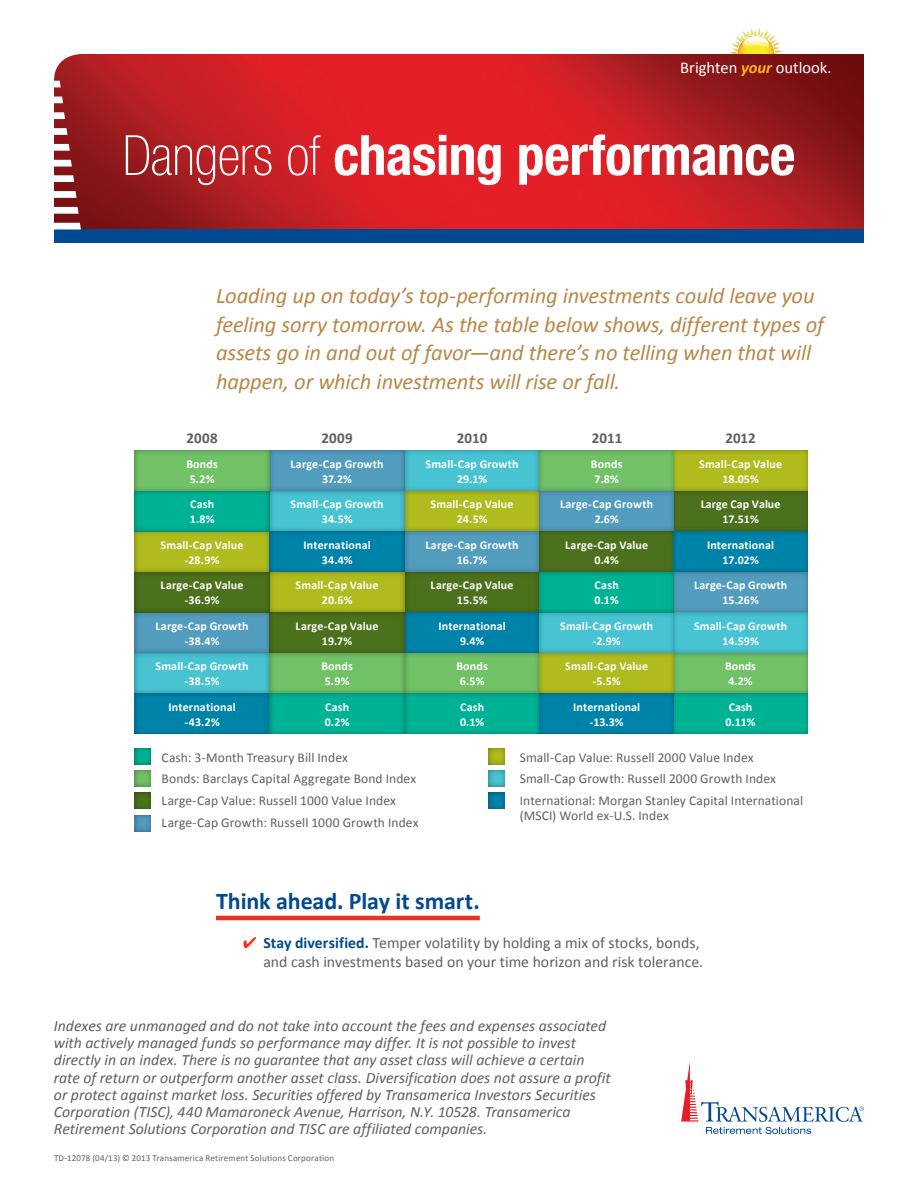
<style>
.page{position:relative;width:918px;height:1188px;background:#fff}
.page>*{position:absolute;margin:0;border:0;box-sizing:border-box;transform-origin:0 0}
.t1{font:700 condensed 55.5px "Helvetica Neue LT Std";letter-spacing:-.01em;color:#fff}
.t2{font:700 24px "Calibri";letter-spacing:-.005em;color:#014990}
.t3{font:italic 22.5px/28.5px "Calibri";letter-spacing:-.01em;color:#b98747}
.t4{font:16.5px "Calibri";color:#fff}
.t5{font:italic 15.75px/17.2px "Calibri";color:#5f5f62}
.t6{font:15.75px/18.8px "Calibri";color:#5f5f62;text-align:right}
.t7{font:700 15px "Calibri";letter-spacing:.005em;color:#5f5f62}
.t8{font:13.5px/21.8px "Calibri";letter-spacing:.005em;color:#5f5f62}
.t9{font:700 12px/15px "Calibri";letter-spacing:.015em;color:#fff;text-align:center}
.t10{font:9px "Calibri";letter-spacing:.02em;color:#5f5f62}
.s1{font-weight:700;font-style:italic;color:#fcb814}
.s2{font-weight:100}
.s3{color:#ef3122}
.s4{font-weight:700;color:#014990}
</style>
<div class="page">
<div style="left:672px;top:490px;width:138px;height:43px;background:#4b711c"></div>
<div style="left:133px;top:652px;width:138px;height:43px;background:#47c3d2"></div>
<div style="left:268px;top:490px;width:138px;height:43px;background:#47c3d2"></div>
<div style="left:403px;top:449px;width:138px;height:44px;background:#231f20;opacity:.41"></div>
<div style="left:133px;top:530px;width:138px;height:44px;background:#b0bb1d"></div>
<div style="left:268px;top:571px;width:138px;height:43px;background:#b0bb1d"></div>
<div style="left:403px;top:490px;width:138px;height:43px;background:#231f20;opacity:.41"></div>
<div style="left:672px;top:571px;width:138px;height:43px;background:#529cbe"></div>
<div style="left:133px;top:611px;width:138px;height:44px;background:#231f20;opacity:.41"></div>
<div style="left:268px;top:449px;width:138px;height:44px;background:#231f20;opacity:.41"></div>
<div style="left:403px;top:530px;width:138px;height:44px;background:#231f20;opacity:.41"></div>
<div style="left:133px;top:571px;width:138px;height:43px;background:#231f20;opacity:.41"></div>
<div style="left:268px;top:611px;width:138px;height:44px;background:#4b711c"></div>
<div style="left:403px;top:571px;width:138px;height:43px;background:#4b711c"></div>
<div style="left:672px;top:652px;width:138px;height:43px;background:#71c167"></div>
<div style="left:133px;top:692px;width:138px;height:44px;background:#231f20;opacity:.41"></div>
<div style="left:268px;top:530px;width:138px;height:44px;background:#231f20;opacity:.41"></div>
<div style="left:403px;top:611px;width:138px;height:44px;background:#231f20;opacity:.41"></div>
<div style="left:672px;top:692px;width:138px;height:44px;background:#231f20;opacity:.41"></div>
<div style="left:133px;top:449px;width:138px;height:44px;background:#231f20;opacity:.41"></div>
<div style="left:268px;top:652px;width:138px;height:43px;background:#231f20;opacity:.41"></div>
<div style="left:403px;top:652px;width:138px;height:43px;background:#231f20;opacity:.41"></div>
<div style="left:133px;top:490px;width:138px;height:43px;background:#231f20;opacity:.41"></div>
<div style="left:268px;top:692px;width:138px;height:44px;background:#231f20;opacity:.41"></div>
<div style="left:403px;top:692px;width:138px;height:44px;background:#231f20;opacity:.41"></div>
<div style="left:538px;top:611px;width:138px;height:44px;background:#231f20;opacity:.41"></div>
<div style="left:672px;top:611px;width:138px;height:44px;background:#231f20;opacity:.41"></div>
<div style="left:538px;top:652px;width:138px;height:43px;background:#231f20;opacity:.41"></div>
<div style="left:672px;top:449px;width:138px;height:44px;background:#231f20;opacity:.41"></div>
<div style="left:538px;top:490px;width:138px;height:43px;background:#231f20;opacity:.41"></div>
<div style="left:538px;top:530px;width:138px;height:44px;background:#4b711c"></div>
<div style="left:538px;top:692px;width:138px;height:44px;background:#231f20;opacity:.41"></div>
<div style="left:672px;top:530px;width:138px;height:44px;background:#231f20;opacity:.41"></div>
<div style="left:538px;top:449px;width:138px;height:44px;background:#231f20;opacity:.41"></div>
<div style="left:538px;top:571px;width:138px;height:43px;background:#231f20;opacity:.41"></div>
<div style="left:133px;top:746px;width:20px;height:20px;background:#231f20;opacity:.41"></div>
<div style="left:487px;top:746px;width:20px;height:20px;background:#231f20;opacity:.41"></div>
<div style="left:133px;top:768px;width:20px;height:20px;background:#231f20;opacity:.41"></div>
<div style="left:487px;top:768px;width:20px;height:20px;background:#231f20;opacity:.41"></div>
<div style="left:133px;top:791px;width:20px;height:19px;background:#231f20;opacity:.41"></div>
<div style="left:487px;top:791px;width:20px;height:19px;background:#231f20;opacity:.41"></div>
<div style="left:133px;top:813px;width:20px;height:19px;background:#231f20;opacity:.41"></div>
<img style="left:54px;top:54px;width:810px;height:176px">
<svg style="left:730px;top:28px;width:52px;height:27px"></svg>
<div style="left:54px;top:230px;width:810px;height:13px;background:#014990"></div>
<svg style="left:54px;top:81px;width:27px;height:148px"></svg>
<hr style="left:216px;top:916px;width:264px;height:4px;background:#ef3122">
<svg style="left:681px;top:1062px;width:183px;height:72px"></svg>
<h3 class="t4" style="left:680px;top:57px;width:153px">Brighten <span class="s1">your</span> outlook.</h3>
<h1 class="t1" style="left:122px;top:122px;width:675px"><span class="s2">Dangers of</span> chasing performance</h1>
<p class="t3" style="left:216px;top:281px;width:610px">Loading up on today’s top-performing investments could leave you feeling sorry tomorrow. As the table below shows, different types of assets go in and out of favor—and there’s no telling when that will happen, or which investments will rise or fall.</p>
<p class="t7" style="left:187px;top:429px;width:33px">2008</p>
<p class="t7" style="left:322px;top:429px;width:33px">2009</p>
<p class="t7" style="left:457px;top:429px;width:32px">2010</p>
<p class="t7" style="left:592px;top:429px;width:32px">2011</p>
<p class="t7" style="left:725px;top:429px;width:32px">2012</p>
<p class="t9" style="left:186px;top:456px;width:33px;text-align:left">Bonds<br>5.2%</p>
<p class="t9" style="left:291px;top:456px;width:95px">Large-Cap Growth<br>37.2%</p>
<p class="t9" style="left:426px;top:456px;width:95px">Small-Cap Growth<br>29.1%</p>
<p class="t9" style="left:591px;top:456px;width:33px">Bonds<br>7.8%</p>
<p class="t9" style="left:699px;top:456px;width:84px">Small-Cap Value<br>18.05%</p>
<p class="t9" style="left:190px;top:497px;width:26px;text-align:left">Cash<br>1.8%</p>
<p class="t9" style="left:161px;top:537px;width:84px">Small-Cap Value -28.9%</p>
<p class="t9" style="left:291px;top:497px;width:95px">Small-Cap Growth<br>34.5%</p>
<p class="t9" style="left:304px;top:537px;width:69px">International<br>34.4%</p>
<p class="t9" style="left:431px;top:497px;width:84px">Small-Cap Value<br>24.5%</p>
<p class="t9" style="left:426px;top:537px;width:95px">Large-Cap Growth<br>16.7%</p>
<p class="t9" style="left:560px;top:497px;width:95px">Large-Cap Growth<br>2.6%</p>
<p class="t9" style="left:565px;top:537px;width:84px">Large-Cap Value<br>0.4%</p>
<p class="t9" style="left:701px;top:497px;width:81px">Large Cap Value<br>17.51%</p>
<p class="t9" style="left:707px;top:537px;width:69px">International<br>17.02%</p>
<p class="t9" style="left:161px;top:578px;width:84px">Large-Cap Value -36.9%</p>
<p class="t9" style="left:296px;top:578px;width:84px">Small-Cap Value<br>20.6%</p>
<p class="t9" style="left:431px;top:578px;width:84px">Large-Cap Value<br>15.5%</p>
<p class="t9" style="left:595px;top:578px;width:26px;text-align:left">Cash<br>0.1%</p>
<p class="t9" style="left:694px;top:578px;width:95px">Large-Cap Growth<br>15.26%</p>
<p class="t9" style="left:156px;top:618px;width:95px">Large-Cap Growth -38.4%</p>
<p class="t9" style="left:156px;top:659px;width:95px">Small-Cap Growth -38.5%</p>
<p class="t9" style="left:296px;top:618px;width:84px">Large-Cap Value<br>19.7%</p>
<p class="t9" style="left:439px;top:618px;width:69px">International<br>9.4%</p>
<p class="t9" style="left:321px;top:659px;width:33px;text-align:left">Bonds<br>5.9%</p>
<p class="t9" style="left:456px;top:659px;width:33px;text-align:left">Bonds<br>6.5%</p>
<p class="t9" style="left:560px;top:618px;width:95px">Small-Cap Growth -2.9%</p>
<p class="t9" style="left:694px;top:618px;width:95px">Small-Cap Growth<br>14.59%</p>
<p class="t9" style="left:565px;top:659px;width:84px">Small-Cap Value -5.5%</p>
<p class="t9" style="left:725px;top:659px;width:32px;text-align:left">Bonds<br>4.2%</p>
<p class="t9" style="left:169px;top:699px;width:69px">International -43.2%</p>
<p class="t9" style="left:325px;top:699px;width:26px;text-align:left">Cash<br>0.2%</p>
<p class="t9" style="left:460px;top:699px;width:26px;text-align:left">Cash<br>0.1%</p>
<p class="t9" style="left:573px;top:699px;width:69px">International -13.3%</p>
<p class="t9" style="left:726px;top:699px;width:32px;text-align:left">Cash<br>0.11%</p>
<p class="t8" style="left:162px;top:746px;width:258px">Cash: 3-Month Treasury Bill Index<br>Bonds: Barclays Capital Aggregate Bond Index Large-Cap Value: Russell 1000 Value Index Large-Cap Growth: Russell 1000 Growth Index</p>
<p class="t8" style="left:520px;top:746px;width:285px">Small-Cap Value: Russell 2000 Value Index<br>Small-Cap Growth: Russell 2000 Growth Index<br>International: Morgan Stanley Capital International</p>
<p class="t8" style="left:520px;top:805px;width:151px">(MSCI) World ex-U.S. Index</p>
<h2 class="t2" style="left:216px;top:886px;width:265px">Think ahead. Play it smart.</h2>
<h3 class="t6" style="left:243px;top:933px;width:462px"><span class="s3">✔</span> <span class="s4">Stay diversified.</span> Temper volatility by holding a mix of stocks, bonds, and cash investments based on your time horizon and risk tolerance.</h3>
<p class="t5" style="left:54px;top:1017px;width:558px">Indexes are unmanaged and do not take into account the fees and expenses associated with actively managed funds so performance may differ. It is not possible to invest directly in an index. There is no guarantee that any asset class will achieve a certain rate of return or outperform another asset class. Diversification does not assure a profit or protect against market loss. Securities offered by Transamerica Investors Securities Corporation (TISC), 440 Mamaroneck Avenue, Harrison, N.Y. 10528. Transamerica Retirement Solutions Corporation and TISC are affiliated companies.</p>
<p class="t10" style="left:54px;top:1152px;width:282px">TD-12078 (04/13) © 2013 Transamerica Retirement Solutions Corporation</p>
</div>
